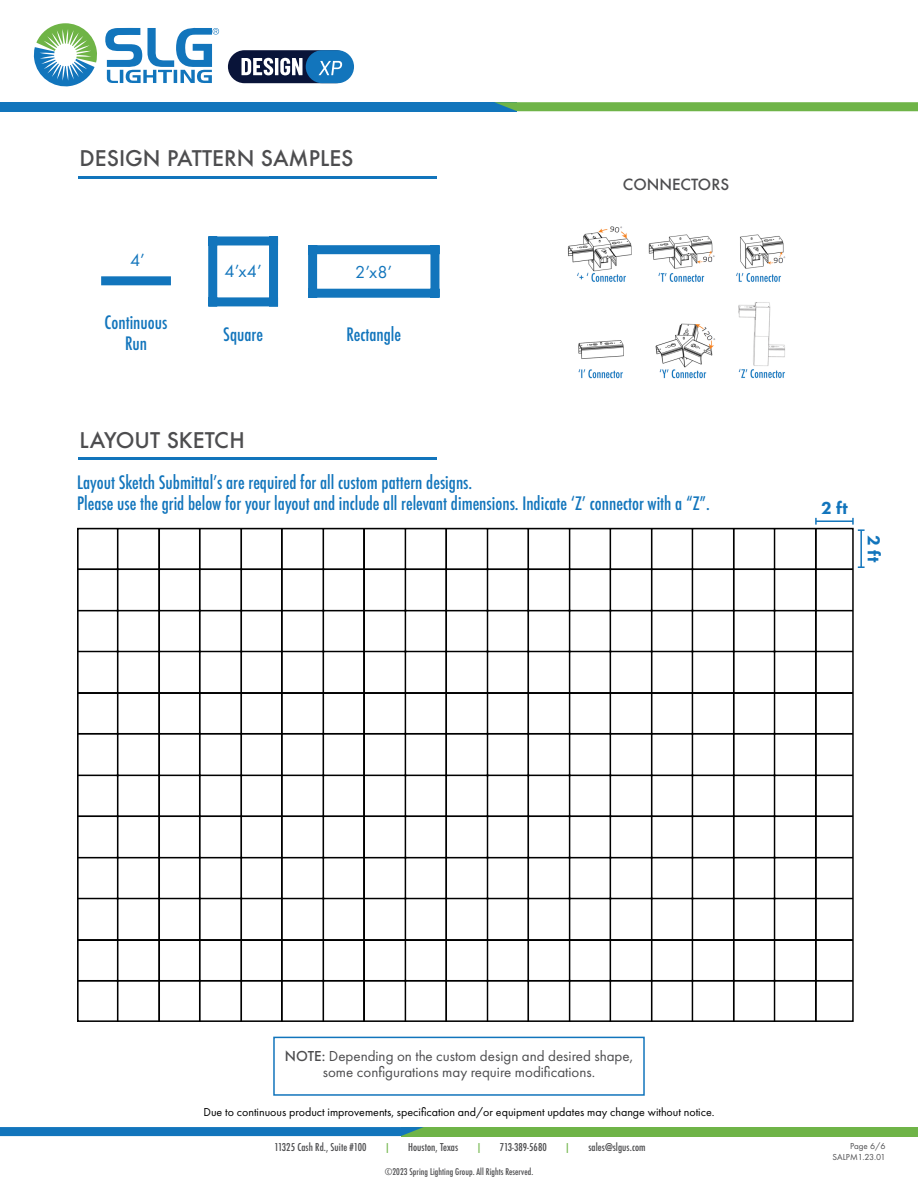
<style>
.page{position:relative;width:918px;height:1188px;background:#fff}
.page>*{position:absolute;margin:0;border:0;box-sizing:border-box;transform-origin:0 0}
.Product_Name_Heading{font:500 21px "Futura";color:#4d4d4f}
.t1{font:500 condensed 18px "Futura";color:#1275bc}
.t2{font:18px "Futura PT";color:#1275bc}
.t3{font:800 18px "Futura PT";color:#1275bc}
.Product_Name_Heading-2{font:15px/16.5px "Futura PT";color:#4d4d4f;text-align:center}
.Product_Name_Heading-3{font:500 15px "Futura";color:#4d4d4f}
.t4{font:12px "Futura PT";color:#000}
.t5{font:500 condensed 10.5px "Futura";letter-spacing:.005em;color:#4d4d4f}
.t6{font:500 condensed 10.5px "Futura";color:#6fb448}
.t7{font:500 condensed 9px "Futura";letter-spacing:.005em;color:#4d4d4f}
.t8{font:9px "Futura PT";color:#4d4d4f}
.s1{font-weight:500}
</style>
<div class="page">
<div style="left:0;top:102px;width:517px;height:9px;background:#1275bc"></div>
<svg style="left:494px;top:102px;width:424px;height:9px;background:#6fb34f"></svg>
<div style="left:401px;top:1127px;width:517px;height:9px;background:#6fb448"></div>
<svg style="left:0;top:1127px;width:423px;height:9px;background:#1577b9"></svg>
<svg style="left:105px;top:27px;width:114px;height:56px"></svg>
<svg style="left:34px;top:23px;width:63px;height:63px"></svg>
<div style="left:228px;top:50px;width:124px;height:33px;background:#091439;border-radius:16px"></div>
<div style="left:306px;top:50px;width:48px;height:33px;background:#1275bc;border-radius:16px"></div>
<svg style="left:242px;top:58px;width:60px;height:17px"></svg>
<svg style="left:319px;top:61px;width:23px;height:14px"></svg>
<hr style="left:78px;top:176px;width:359px;height:2px;background:#1275bc">
<hr style="left:78px;top:457px;width:359px;height:2px;background:#1275bc">
<img style="left:80px;top:531px;width:771px;height:488px">
<hr style="left:816px;top:520px;width:37px;height:2px;background:#1275bc">
<svg style="left:815px;top:518px;width:2px;height:7px"></svg>
<hr style="left:860px;top:530px;width:2px;height:37px;background:#1275bc">
<svg style="left:852px;top:518px;width:13px;height:13px"></svg>
<svg style="left:858px;top:566px;width:7px;height:2px"></svg>
<svg style="left:217px;top:245px;width:52px;height:52px"></svg>
<div style="left:208px;top:236px;width:70px;height:9px;background:#1275bc"></div>
<div style="left:269px;top:236px;width:9px;height:70px;background:#1275bc"></div>
<div style="left:208px;top:236px;width:9px;height:70px;background:#1275bc"></div>
<div style="left:208px;top:297px;width:70px;height:9px;background:#1275bc"></div>
<svg style="left:317px;top:254px;width:113px;height:35px"></svg>
<div style="left:308px;top:245px;width:131px;height:9px;background:#1275bc"></div>
<div style="left:430px;top:245px;width:9px;height:53px;background:#1275bc"></div>
<div style="left:308px;top:245px;width:9px;height:53px;background:#1275bc"></div>
<div style="left:308px;top:289px;width:131px;height:9px;background:#1275bc"></div>
<div style="left:101px;top:276px;width:70px;height:9px;background:#1275bc"></div>
<div style="left:273px;top:1037px;width:372px;height:59px;border:2px solid #1275bc"></div>
<img style="left:567px;top:226px;width:219px;height:153px">
<p class="Product_Name_Heading" style="left:80px;top:144px;width:275px">DESIGN PATTERN SAMPLES</p>
<p class="t2" style="left:130px;top:250px;width:16px">4’</p>
<p class="t2" style="left:225px;top:260px;width:39px">4’x4’</p>
<p class="t2" style="left:355px;top:261px;width:39px">2’x8’</p>
<p class="t1" style="left:105px;top:311px;width:64px">Continuous</p>
<p class="t1" style="left:125px;top:332px;width:23px">Run</p>
<p class="t1" style="left:223px;top:323px;width:41px">Square</p>
<p class="t1" style="left:346px;top:323px;width:56px">Rectangle</p>
<p class="Product_Name_Heading-3" style="left:623px;top:174px;width:108px">CONNECTORS</p>
<p class="Product_Name_Heading" style="left:80px;top:425px;width:167px">LAYOUT SKETCH</p>
<p class="t1" style="left:77px;top:471px;width:397px">Layout Sketch Submittal’s are required for all custom pattern designs.</p>
<p class="t1" style="left:77px;top:492px;width:634px">Please use the grid below for your layout and include all relevant dimensions. Indicate ‘Z’ connector with a “Z”.</p>
<p class="t3" style="left:821px;top:497px;width:28px">2 ft</p>
<p class="t3" style="left:885px;top:535px;width:28px;rotate:90deg">2 ft</p>
<p class="Product_Name_Heading-2" style="left:285px;top:1048px;width:350px"><span class="s1">NOTE:</span> Depending on the custom design and desired shape, some configurations may require modifications.</p>
<p class="t4" style="left:203px;top:1105px;width:513px">Due to continuous product improvements, specification and/or equipment updates may change without notice.</p>
<p class="t5" style="left:275px;top:1141px;width:93px">11325 Cash Rd., Suite #100</p>
<p class="t6" style="left:384px;top:1141px;width:7px">|</p>
<p class="t5" style="left:408px;top:1141px;width:51px">Houston, Texas</p>
<p class="t6" style="left:476px;top:1141px;width:7px">|</p>
<p class="t5" style="left:500px;top:1141px;width:48px">713-389-5680</p>
<p class="t6" style="left:565px;top:1141px;width:7px">|</p>
<p class="t5" style="left:588px;top:1141px;width:59px">sales@slgus.com</p>
<p class="t7" style="left:385px;top:1166px;width:150px">©2023 Spring Lighting Group. All Rights Reserved.</p>
<p class="t8" style="left:850px;top:1141px;width:37px">Page 6/6</p>
<p class="t8" style="left:832px;top:1152px;width:55px">SALPM1.23.01</p>
</div>
